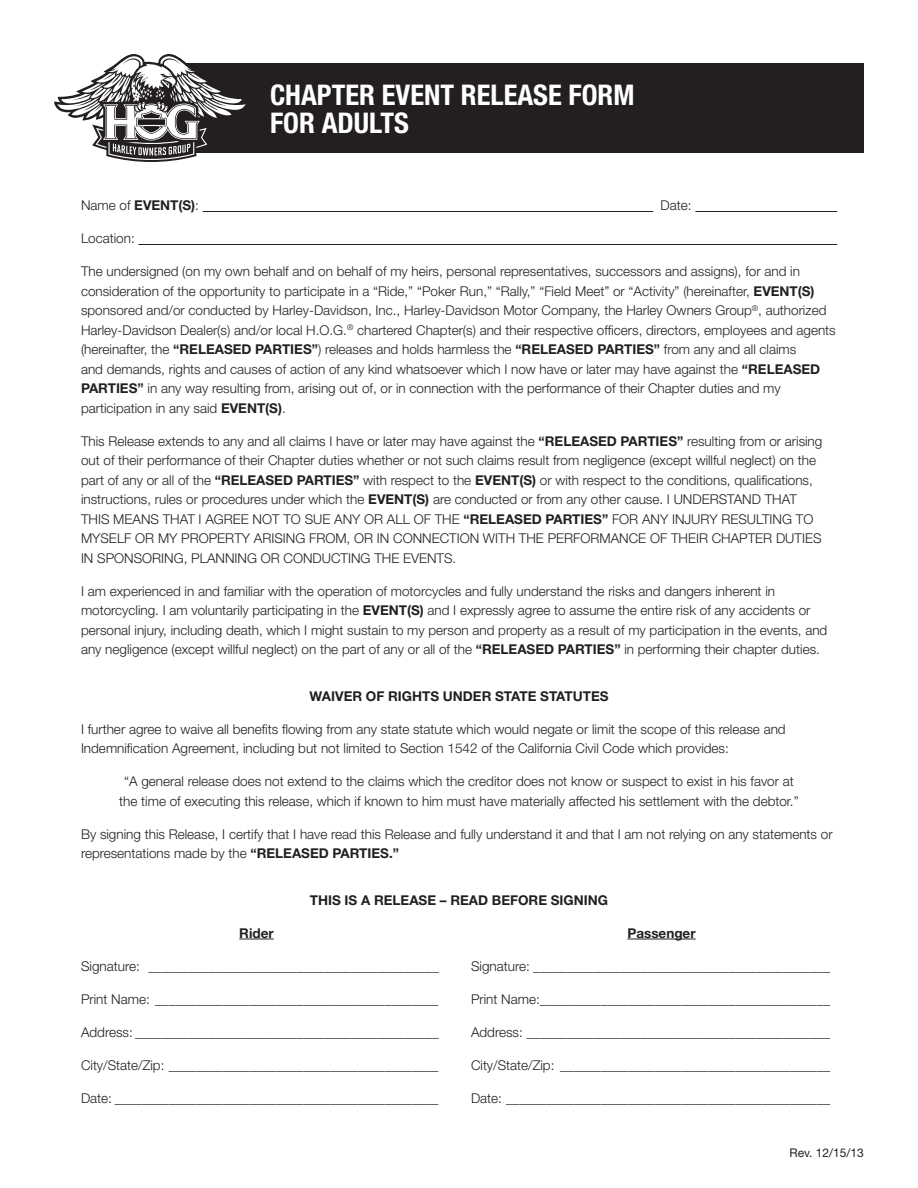
<style>
.page{position:relative;width:918px;height:1188px;background:#fff}
.page>*{position:absolute;margin:0;border:0;box-sizing:border-box;transform-origin:0 0}
.t1{font:700 condensed 28.5px "Helvetica Neue";color:#fff}
.t2{font:300 13.5px/19.5px "Helvetica Neue";color:#231f20}
.t3{font:700 13.5px "Helvetica Neue";color:#231f20}
.t4{font:12px "Helvetica Neue";color:#231f20}
.s1{font-weight:300}
.s2{font-weight:700}
</style>
<div class="page">
<div style="left:151px;top:63px;width:713px;height:90px;background:#231f20"></div>
<hr style="left:203px;top:211px;width:450px;height:1px;background:#231f20">
<hr style="left:695px;top:211px;width:142px;height:1px;background:#231f20">
<hr style="left:139px;top:244px;width:698px;height:1px;background:#231f20">
<hr style="left:239px;top:939px;width:35px;height:1px;background:#231f20">
<hr style="left:627px;top:939px;width:69px;height:1px;background:#231f20">
<svg style="left:54px;top:54px;width:192px;height:108px"></svg>
<p class="t1" style="left:270px;top:77px;width:366px">CHAPTER EVENT RELEASE FORM</p>
<p class="t1" style="left:270px;top:106px;width:140px">FOR ADULTS</p>
<p class="t3" style="left:81px;top:197px;width:120px"><span class="s1">Name of</span> EVENT(S)<span class="s1">:</span></p>
<p class="t2" style="left:661px;top:195px;width:33px">Date:</p>
<p class="t2" style="left:81px;top:228px;width:55px">Location:</p>
<p class="t2" style="left:81px;top:261px;width:756px">The undersigned (on my own behalf and on behalf of my heirs, personal representatives, successors and assigns), for and in consideration of the opportunity to participate in a “Ride,” “Poker Run,” “Rally,” “Field Meet” or “Activity” (hereinafter, <span class="s2">EVENT(S) </span>sponsored and/or conducted by Harley-Davidson, Inc., Harley-Davidson Motor Company, the Harley Owners Group<sup>®</sup>, authorized Harley-Davidson Dealer(s) and/or local H.O.G.<sup>®</sup> chartered Chapter(s) and their respective officers, directors, employees and agents (hereinafter, the <span class="s2">“RELEASED PARTIES”</span>) releases and holds harmless the <span class="s2">“RELEASED PARTIES”</span> from any and all claims<br>and demands, rights and causes of action of any kind whatsoever which I now have or later may have against the <span class="s2">“RELEASED PARTIES”</span> in any way resulting from, arising out of, or in connection with the performance of their Chapter duties and my participation in any said <span class="s2">EVENT(S)</span>.</p>
<p class="t2" style="left:81px;top:431px;width:743px">This Release extends to any and all claims I have or later may have against the <span class="s2">“RELEASED PARTIES”</span> resulting from or arising out of their performance of their Chapter duties whether or not such claims result from negligence (except willful neglect) on the part of any or all of the <span class="s2">“RELEASED PARTIES”</span> with respect to the <span class="s2">EVENT(S)</span> or with respect to the conditions, qualifications, instructions, rules or procedures under which the <span class="s2">EVENT(S)</span> are conducted or from any other cause. I UNDERSTAND THAT THIS MEANS THAT I AGREE NOT TO SUE ANY OR ALL OF THE <span class="s2">“RELEASED PARTIES”</span> FOR ANY INJURY RESULTING TO MYSELF OR MY PROPERTY ARISING FROM, OR IN CONNECTION WITH THE PERFORMANCE OF THEIR CHAPTER DUTIES IN SPONSORING, PLANNING OR CONDUCTING THE EVENTS.</p>
<p class="t2" style="left:81px;top:581px;width:748px">I am experienced in and familiar with the operation of motorcycles and fully understand the risks and dangers inherent in motorcycling. I am voluntarily participating in the <span class="s2">EVENT(S)</span> and I expressly agree to assume the entire risk of any accidents or personal injury, including death, which I might sustain to my person and property as a result of my participation in the events, and any negligence (except willful neglect) on the part of any or all of the <span class="s2">“RELEASED PARTIES”</span> in performing their chapter duties.</p>
<p class="t3" style="left:309px;top:687px;width:301px">WAIVER OF RIGHTS UNDER STATE STATUTES</p>
<p class="t2" style="left:81px;top:719px;width:706px">I further agree to waive all benefits flowing from any state statute which would negate or limit the scope of this release and<br>Indemnification Agreement, including but not limited to Section 1542 of the California Civil Code which provides:</p>
<p class="t2" style="left:119px;top:771px;width:681px;text-align:center">“A general release does not extend to the claims which the creditor does not know or suspect to exist in his favor at the time of executing this release, which if known to him must have materially affected his settlement with the debtor.”</p>
<p class="t2" style="left:81px;top:824px;width:753px">By signing this Release, I certify that I have read this Release and fully understand it and that I am not relying on any statements or representations made by the <span class="s2">“RELEASED PARTIES.”</span></p>
<p class="t3" style="left:310px;top:891px;width:300px">THIS IS A RELEASE – READ BEFORE SIGNING</p>
<p class="t3" style="left:239px;top:924px;width:36px">Rider</p>
<p class="t3" style="left:627px;top:924px;width:70px">Passenger</p>
<p class="t2" style="left:81px;top:956px;width:359px">Signature: ___________________________________________</p>
<p class="t2" style="left:471px;top:956px;width:361px">Signature: ____________________________________________</p>
<p class="t2" style="left:81px;top:989px;width:359px">Print Name: __________________________________________</p>
<p class="t2" style="left:471px;top:989px;width:361px">Print Name:___________________________________________</p>
<p class="t2" style="left:81px;top:1022px;width:359px">Address: _____________________________________________</p>
<p class="t2" style="left:471px;top:1022px;width:361px">Address: _____________________________________________</p>
<p class="t2" style="left:81px;top:1055px;width:359px">City/State/Zip: ________________________________________</p>
<p class="t2" style="left:471px;top:1055px;width:361px">City/State/Zip: ________________________________________</p>
<p class="t2" style="left:81px;top:1088px;width:359px">Date: ________________________________________________</p>
<p class="t2" style="left:471px;top:1088px;width:361px">Date: ________________________________________________</p>
<p class="t4" style="left:790px;top:1146px;width:76px">Rev. 12/15/13</p>
</div>
